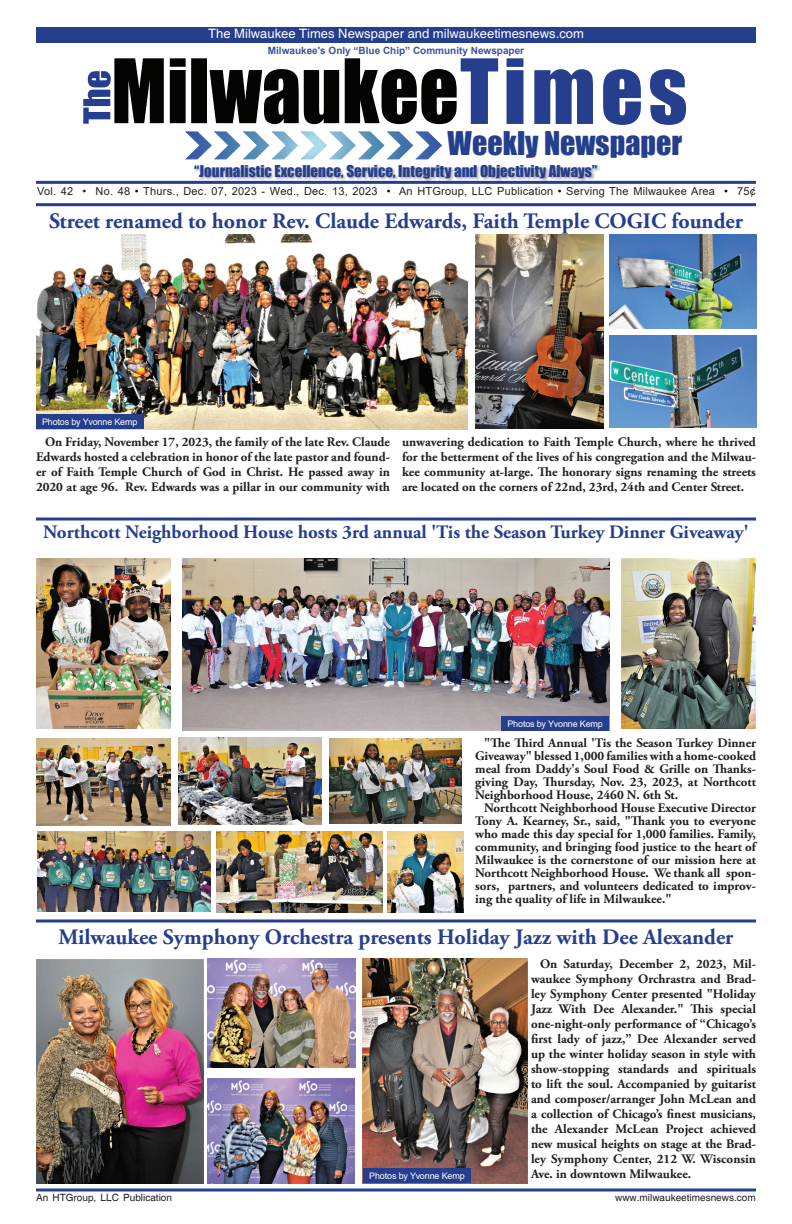
<style>
.page{position:relative;width:792px;height:1224px;background:#fff}
.page>*{position:absolute;margin:0;border:0;box-sizing:border-box;transform-origin:0 0}
.t1{font:30px "Impact";color:#253f8e}
.t2{font:700 22px "Adobe Garamond Pro";color:#253f8e}
.t3{font:700 19px "Adobe Garamond Pro";color:#253f8e}
.t4{font:15px "Impact";color:#253f8e}
.t5{font:700 13px/15px "Adobe Garamond Pro";color:#231f20;text-align:justify}
.t6{font:13px "Helvetica";color:#fff}
.t7{font:11px "Arial";letter-spacing:.02em;color:#231f20}
.t8{font:10px "Helvetica";color:#231f20}
.t9{font:700 10px "Arial";color:#3a53a3}
.t10{font:9px "Arial";letter-spacing:-.015em;color:#fff}
.s1{color:#040503}
</style>
<div class="page">
<svg style="left:36px;top:1188px;width:720px;height:4px;background:#5b6eaa"></svg>
<hr style="left:36px;top:181px;width:720px;height:3px;background:#253f8e">
<div style="left:193px;top:165px;width:408px;height:18px;background:#231f20;opacity:.37"></div>
<svg style="left:83px;top:58px;width:603px;height:67px"></svg>
<svg style="left:185px;top:131px;width:257px;height:29px"></svg>
<div style="left:36px;top:27px;width:720px;height:15px;background:#253f8e"></div>
<hr style="left:36px;top:203px;width:720px;height:3px;background:#253f8e">
<hr style="left:36px;top:518px;width:720px;height:3px;background:#253f8e">
<hr style="left:36px;top:920px;width:720px;height:2px;background:#253f8e">
<img style="left:36px;top:234px;width:432px;height:196px">
<img style="left:475px;top:234px;width:129px;height:195px">
<img style="left:610px;top:335px;width:146px;height:93px">
<img style="left:610px;top:234px;width:146px;height:94px">
<div style="left:36px;top:414px;width:108px;height:14px;background:#253f8e"></div>
<img style="left:36px;top:558px;width:135px;height:171px">
<img style="left:621px;top:559px;width:135px;height:170px">
<img style="left:182px;top:558px;width:428px;height:173px">
<img style="left:216px;top:832px;width:167px;height:81px">
<img style="left:36px;top:738px;width:134px;height:87px">
<img style="left:329px;top:738px;width:132px;height:85px">
<img style="left:387px;top:832px;width:76px;height:81px">
<img style="left:37px;top:832px;width:173px;height:79px">
<img style="left:178px;top:738px;width:143px;height:87px">
<div style="left:501px;top:717px;width:108px;height:14px;background:#253f8e"></div>
<img style="left:36px;top:959px;width:167px;height:225px">
<img style="left:363px;top:959px;width:165px;height:225px">
<img style="left:207px;top:1079px;width:148px;height:104px">
<img style="left:207px;top:958px;width:149px;height:110px">
<div style="left:363px;top:1169px;width:108px;height:14px;background:#253f8e"></div>
<p class="t6" style="left:208px;top:26px;width:377px">The Milwaukee Times Newspaper and milwaukeetimesnews.com</p>
<p class="t9" style="left:268px;top:43px;width:258px">Milwaukee's Only “Blue Chip” Community Newspaper</p>
<h1 class="t1" style="left:448px;top:120px;width:236px">Weekly Newspaper</h1>
<p class="t4" style="left:194px;top:160px;width:405px">“Journalistic Excellence, Service, Integrity and Objectivity Always”</p>
<p class="t7" style="left:37px;top:184px;width:720px">Vol. 42 • No. 48 <span class="s1">•</span> Thurs., Dec. 07, 2023 - Wed., Dec. 13, 2023 <span class="s1">•</span> An HTGroup, LLC Publication <span class="s1">•</span> Serving The Milwaukee Area <span class="s1">•</span> 75¢</p>
<h2 class="t2" style="left:49px;top:208px;width:695px">Street renamed to honor Rev. Claude Edwards, Faith Temple COGIC founder</h2>
<p class="t10" style="left:42px;top:415px;width:97px">Photos by Yvonne Kemp</p>
<p class="t5" style="left:36px;top:435px;width:356px;text-indent:9px">On Friday, November 17, 2023, the family of the late Rev. Claude Edwards hosted a celebration in honor of the late pastor and found&shy;er of Faith Temple Church of God in Christ. He passed away in 2020 at age 96. Rev. Edwards was a pillar in our community with</p>
<p class="t5" style="left:402px;top:435px;width:356px">unwavering dedication to Faith Temple Church, where he thrived for the betterment of the lives of his congregation and the Milwau&shy;kee community at-large. The honorary signs renaming the streets are located on the corners of 22nd, 23rd, 24th and Center Street.</p>
<h3 class="t3" style="left:43px;top:521px;width:707px">Northcott Neighborhood House hosts 3rd annual 'Tis the Season Turkey Dinner Giveaway'</h3>
<p class="t10" style="left:508px;top:718px;width:97px">Photos by Yvonne Kemp</p>
<p class="t5" style="left:475px;top:737px;width:282px;line-height:13px;text-indent:9px">"The Third Annual 'Tis the Season Turkey Dinner Giveaway" blessed 1,000 families with a home-cooked meal from Daddy's Soul Food &amp; Grille on Thanks&shy;giving Day, Thursday, Nov. 23, 2023, at Northcott Neighborhood House, 2460 N. 6th St.</p>
<p class="t5" style="left:475px;top:802px;width:282px;line-height:13px;text-indent:9px">Northcott Neighborhood House Executive Director Tony A. Kearney, Sr., said, "Thank you to everyone who made this day special for 1,000 families. Family, community, and bringing food justice to the heart of Milwaukee is the cornerstone of our mission here at Northcott Neighborhood House. We thank all spon&shy;sors, partners, and volunteers dedicated to improv&shy;ing the quality of life in Milwaukee."</p>
<h2 class="t2" style="left:59px;top:924px;width:676px">Milwaukee Symphony Orchestra presents Holiday Jazz with Dee Alexander</h2>
<p class="t5" style="left:531px;top:957px;width:227px;text-indent:9px">On Saturday, December 2, 2023, Mil&shy;waukee Symphony Orchrastra and Brad&shy;ley Symphony Center presented "Holiday Jazz With Dee Alexander." This special one-night-only performance of “Chicago’s first lady of jazz,” Dee Alexander served up the winter holiday season in style with show-stopping standards and spirituals to lift the soul. Accompanied by guitarist and composer/arranger John McLean and a collection of Chicago’s finest musicians, the Alexander McLean Project achieved new musical heights on stage at the Brad&shy;ley Symphony Center, 212 W. Wisconsin</p>
<p class="t10" style="left:369px;top:1170px;width:97px">Photos by Yvonne Kemp</p>
<p class="t5" style="left:531px;top:1167px;width:162px">Ave. in downtown Milwaukee.</p>
<p class="t8" style="left:36px;top:1191px;width:138px">An HTGroup, LLC Publication</p>
<p class="t8" style="left:615px;top:1191px;width:142px">www.milwaukeetimesnews.com</p>
</div>
